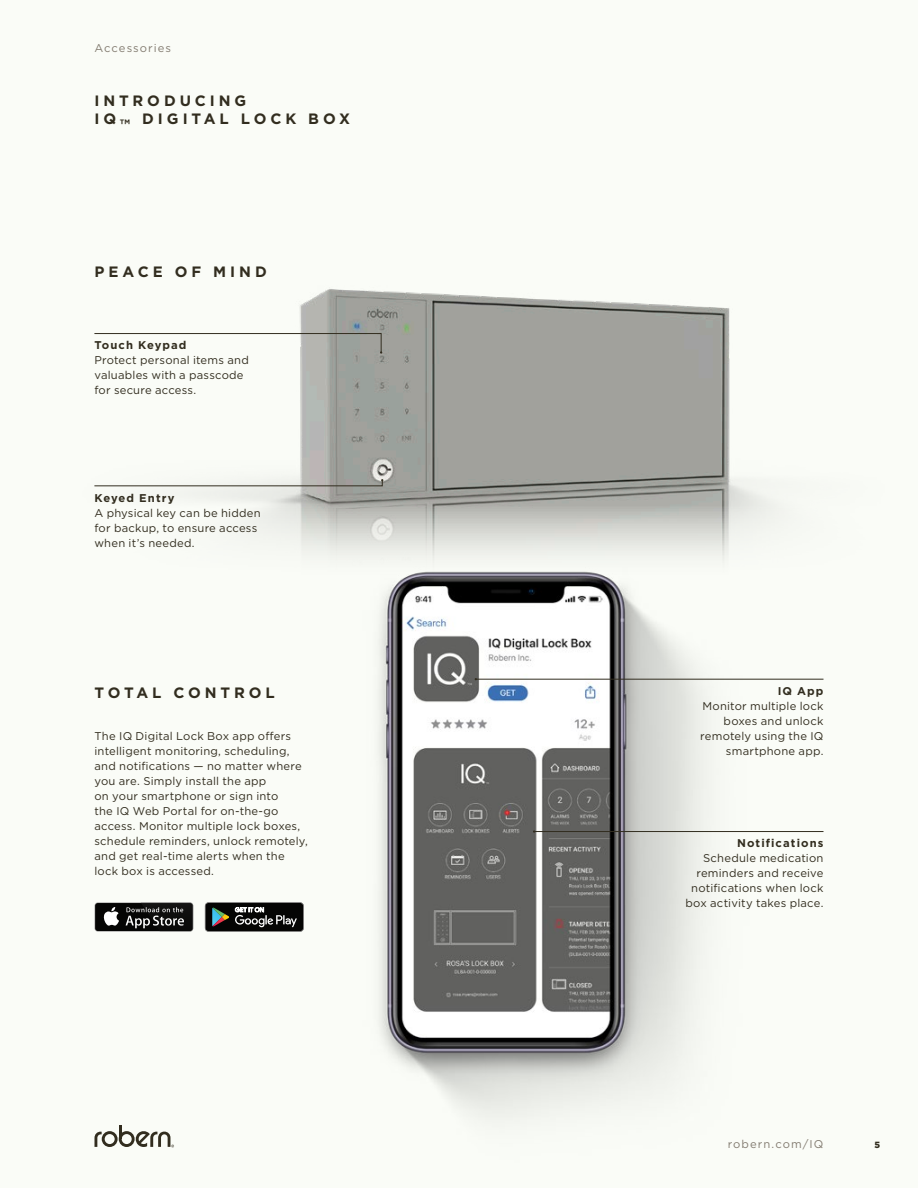
<style>
.page{position:relative;width:918px;height:1188px;background:#fafcf7}
.page>*{position:absolute;margin:0;border:0;box-sizing:border-box;transform-origin:0 0}
.All_Cap_Subhead{font:700 15px/18px "Gotham";letter-spacing:.26em;color:#322d1f}
.BGG_body_copy_8_9{font:11.25px/15px "Gotham";letter-spacing:.02em;color:#322d1f}
.BGG_Subhead_left_8_9{font:700 11.25px "Gotham";letter-spacing:.095em;color:#322d1f}
.footer_CTA{font:11.25px "Gotham";letter-spacing:.09em;color:#837c71}
.t1{font:900 9px "Gotham";color:#322d1f}
</style>
<div class="page">
<img style="left:119px;top:696px;width:610px;height:430px">
<img style="left:94px;top:289px;width:730px;height:407px">
<svg style="left:205px;top:902px;width:99px;height:30px;background:#333634"></svg>
<div style="left:94px;top:902px;width:99px;height:30px;background:#c8c8c6;border-radius:3px"></div>
<div style="left:95px;top:903px;width:98px;height:28px;background:#050504;border-radius:3px"></div>
<svg style="left:103px;top:907px;width:16px;height:19px"></svg>
<div style="left:141px;top:902px;width:52px;height:30px;background:#0e0e0e"></div>
<svg style="left:126px;top:907px;width:58px;height:21px"></svg>
<svg style="left:94px;top:333px;width:288px;height:21px"></svg>
<hr style="left:476px;top:679px;width:348px;height:1px;background:#322d1f">
<svg style="left:94px;top:479px;width:289px;height:7px"></svg>
<hr style="left:534px;top:831px;width:290px;height:1px;background:#322d1f">
<svg style="left:94px;top:1126px;width:80px;height:22px"></svg>
<p class="footer_CTA" style="left:94px;top:41px;width:78px">Accessories</p>
<p class="All_Cap_Subhead" style="left:94px;top:92px;width:257px">INTRODUCING<br>IQ™ DIGITAL LOCK BOX</p>
<p class="All_Cap_Subhead" style="left:94px;top:263px;width:174px">PEACE OF MIND</p>
<p class="BGG_Subhead_left_8_9" style="left:94px;top:338px;width:94px">Touch Keypad</p>
<p class="BGG_body_copy_8_9" style="left:94px;top:353px;width:156px">Protect personal items and valuables with a passcode for secure access.</p>
<p class="BGG_Subhead_left_8_9" style="left:94px;top:490px;width:82px">Keyed Entry</p>
<p class="BGG_body_copy_8_9" style="left:94px;top:505px;width:168px">A physical key can be hidden for backup, to ensure access when it’s needed.</p>
<p class="All_Cap_Subhead" style="left:94px;top:684px;width:182px">TOTAL CONTROL</p>
<p class="BGG_body_copy_8_9" style="left:94px;top:729px;width:215px">The IQ Digital Lock Box app offers intelligent monitoring, scheduling, and notifications — no matter where you are. Simply install the app<br>on your smartphone or sign into<br>the IQ Web Portal for on-the-go access. Monitor multiple lock boxes, schedule reminders, unlock remotely, and get real-time alerts when the lock box is accessed.</p>
<p class="BGG_Subhead_left_8_9" style="left:778px;top:683px;width:47px">IQ App</p>
<p class="BGG_body_copy_8_9" style="left:700px;top:698px;width:125px;text-align:right">Monitor multiple lock boxes and unlock remotely using the IQ smartphone app.</p>
<p class="BGG_Subhead_left_8_9" style="left:737px;top:836px;width:88px">Notifications</p>
<p class="BGG_body_copy_8_9" style="left:685px;top:851px;width:140px;text-align:right">Schedule medication reminders and receive notifications when lock box activity takes place.</p>
<p class="footer_CTA" style="left:728px;top:1136px;width:97px">robern.com/IQ</p>
<p class="t1" style="left:875px;top:1138px;width:7px">5</p>
</div>
